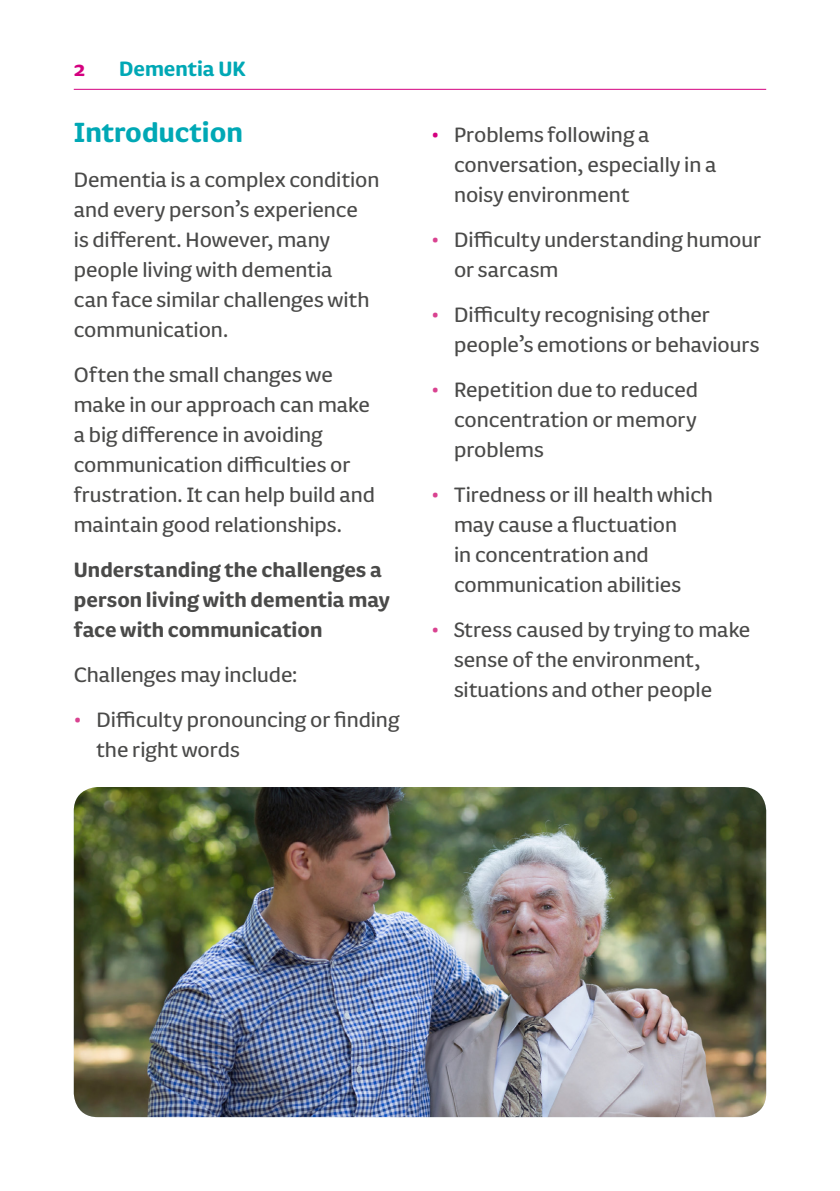
<style>
.page{position:relative;width:840px;height:1191px;background:#fff}
.page>*{position:absolute;margin:0;border:0;box-sizing:border-box;transform-origin:0 0}
.t1{font:700 32px "FS Pimlico";color:#00a8b5}
.t2{font:24px/30px "FS Pimlico";color:#4a4a49}
.t3{font:700 24px/30px "FS Pimlico";color:#4a4a49}
.t4{font:700 24px "FS Pimlico";color:#00a8b5}
.t5{font:700 24px "FS Pimlico";color:#d4007f}
.s1{color:#d94290}
.s2{color:#d4007f}
</style>
<div class="page">
<hr style="left:74px;top:89px;width:691px;height:1px;background:#d4007f">
<img style="left:74px;top:787px;width:691px;height:330px">
<p class="t5" style="left:74px;top:51px;width:13px">2</p>
<p class="t4" style="left:119px;top:51px;width:128px">Dementia UK</p>
<h1 class="t1" style="left:74px;top:108px;width:170px">Introduction</h1>
<p class="t2" style="left:74px;top:164px;width:307px">Dementia is a complex condition and every person’s experience<br>is different. However, many people living with dementia<br>can face similar challenges with communication.</p>
<p class="t2" style="left:74px;top:359px;width:302px">Often the small changes we make in our approach can make a big difference in avoiding communication difficulties or frustration. It can help build and maintain good relationships.</p>
<p class="t3" style="left:74px;top:553px;width:318px">Understanding the challenges a person living with dementia may face with communication</p>
<p class="t2" style="left:74px;top:659px;width:225px">Challenges may include:</p>
<p class="t2" style="left:96px;top:704px;width:304px;text-indent:-23px"><span class="s1">•</span> Difficulty pronouncing or finding the right words</p>
<p class="t2" style="left:454px;top:119px;width:264px;text-indent:-23px"><span class="s2">•</span> Problems following a conversation, especially in a noisy environment</p>
<p class="t2" style="left:454px;top:224px;width:308px;text-indent:-23px"><span class="s1">•</span> Difficulty understanding humour or sarcasm</p>
<p class="t2" style="left:454px;top:299px;width:306px;text-indent:-23px"><span class="s1">•</span> Difficulty recognising other people’s emotions or behaviours</p>
<p class="t2" style="left:454px;top:374px;width:245px;text-align:justify;text-indent:-23px"><span class="s1">•</span> Repetition due to reduced concentration or memory problems</p>
<p class="t2" style="left:454px;top:479px;width:260px;text-indent:-23px"><span class="s1">•</span> Tiredness or ill health which may cause a fluctuation<br>in concentration and communication abilities</p>
<p class="t2" style="left:454px;top:614px;width:297px;text-indent:-23px"><span class="s1">•</span> Stress caused by trying to make sense of the environment, situations and other people</p>
</div>
